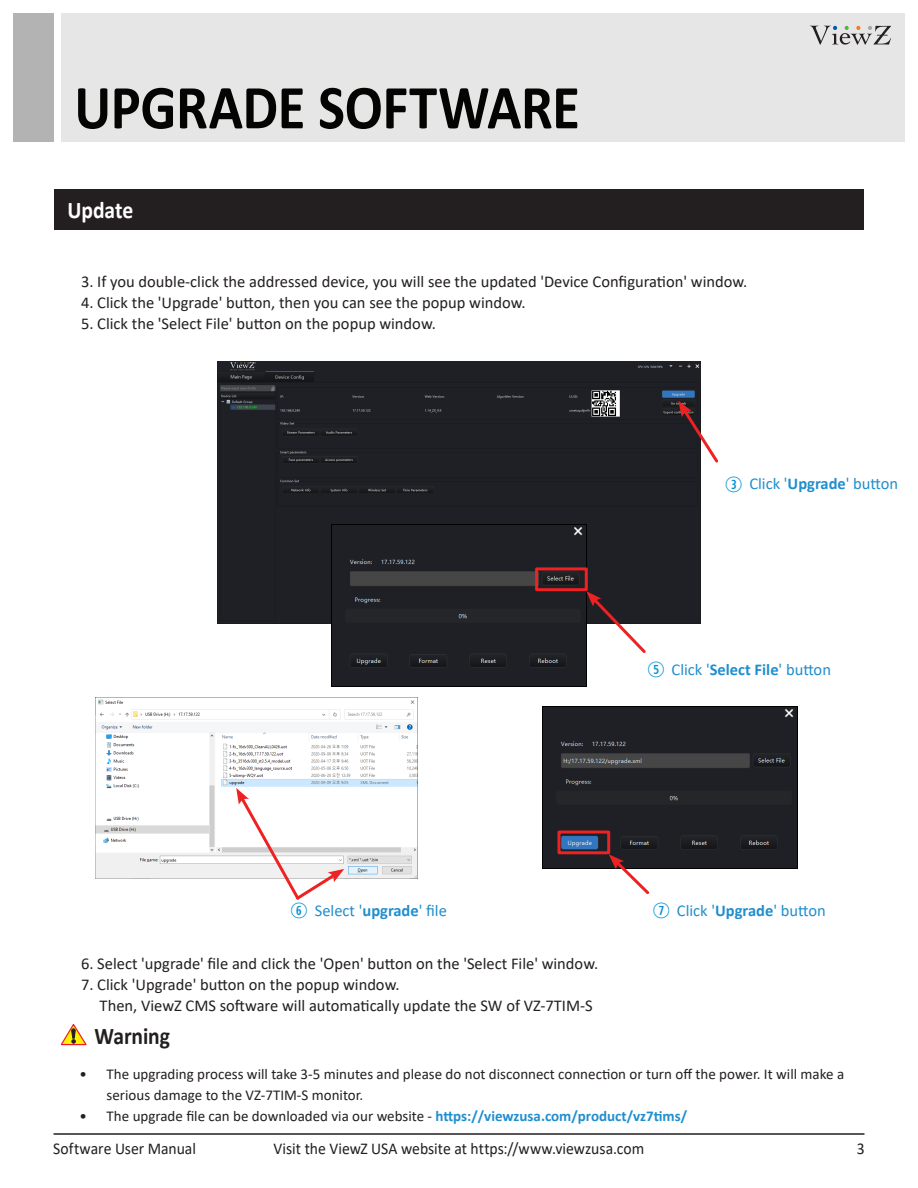
<style>
.page{position:relative;width:918px;height:1188px;background:#fff}
.page>*{position:absolute;margin:0;border:0;box-sizing:border-box;transform-origin:0 0}
.Key_Title_White{font:700 63px "Calibri";letter-spacing:-.01em;color:#040503;scale:.9 1}
.Key_Title_Black{font:700 24px "Calibri";letter-spacing:-.005em;color:#231f20;scale:.9 1}
.Key_Title_White-2{font:700 24px "Calibri";letter-spacing:-.005em;color:#fff;scale:.9 1}
.t1{font:21px "Combi Numerals";color:#0091d4}
.Body_Rgular_11pt{font:16.5px/21px "Calibri";color:#231f20}
.Body_Rgular_11pt-2{font:16.5px "Calibri";color:#208ece}
.Body_Rgular_11pt-3{font:16.5px "Calibri";color:#231f20;scale:.95 1}
.t2{font:15px/21px "Calibri";color:#231f20}
.s1{font-weight:700}
.s2{font-weight:700;color:#208ece}
</style>
<div class="page">
<hr style="left:54px;top:1133px;width:810px;height:2px;background:#231f20">
<div style="left:61px;top:14px;width:843px;height:128px;background:#e6e6e6"></div>
<div style="left:14px;top:14px;width:40px;height:128px;background:#b3b3b3"></div>
<div style="left:217px;top:361px;width:484px;height:263px;background:#1f2026"></div>
<img style="left:332px;top:524px;width:254px;height:162px">
<img style="left:95px;top:697px;width:323px;height:182px">
<img style="left:543px;top:707px;width:254px;height:162px">
<svg style="left:810px;top:26px;width:81px;height:19px"></svg>
<div style="left:54px;top:189px;width:810px;height:41px;background:#231f20"></div>
<svg style="left:60px;top:1024px;width:27px;height:22px"></svg>
<div style="left:535px;top:567px;width:53px;height:24px;border:3px solid #ee2123"></div>
<div style="left:557px;top:831px;width:53px;height:23px;border:3px solid #ee2123"></div>
<svg style="left:586px;top:591px;width:62px;height:65px"></svg>
<svg style="left:609px;top:854px;width:43px;height:41px"></svg>
<svg style="left:236px;top:788px;width:108px;height:112px"></svg>
<svg style="left:678px;top:401px;width:41px;height:64px"></svg>
<p class="Key_Title_White" style="left:74px;top:63px;width:563px">UPGRADE SOFTWARE</p>
<p class="Key_Title_White-2" style="left:68px;top:193px;width:75px">Update</p>
<p class="Body_Rgular_11pt" style="left:81px;top:270px;width:668px">3. If you double-click the addressed device, you will see the updated 'Device Configuration' window.</p>
<p class="Body_Rgular_11pt" style="left:81px;top:291px;width:446px">4. Click the 'Upgrade' button, then you can see the popup window.</p>
<p class="Body_Rgular_11pt" style="left:81px;top:312px;width:356px">5. Click the 'Select File' button on the popup window.</p>
<p class="t1" style="left:725px;top:476px;width:19px">e</p>
<p class="Body_Rgular_11pt-2" style="left:749px;top:473px;width:150px">Click '<span class="s1">Upgrade</span>' button</p>
<p class="t1" style="left:647px;top:662px;width:19px">t</p>
<p class="Body_Rgular_11pt-2" style="left:672px;top:658px;width:161px">Click '<span class="s1">Select File</span>' button</p>
<p class="t1" style="left:291px;top:903px;width:19px">y</p>
<p class="t1" style="left:653px;top:903px;width:19px">u</p>
<p class="Body_Rgular_11pt-2" style="left:315px;top:899px;width:134px">Select '<span class="s1">upgrade</span>' file</p>
<p class="Body_Rgular_11pt-2" style="left:677px;top:899px;width:150px">Click '<span class="s1">Upgrade</span>' button</p>
<p class="Body_Rgular_11pt" style="left:81px;top:952px;width:519px">6. Select 'upgrade' file and click the 'Open' button on the 'Select File' window.</p>
<p class="Body_Rgular_11pt" style="left:100px;top:973px;width:495px;text-indent:-19px">7. Click 'Upgrade' button on the popup window.<br>Then, ViewZ CMS software will automatically update the SW of VZ-7TIM-S</p>
<p class="Key_Title_Black" style="left:94px;top:1019px;width:86px">Warning</p>
<p class="t2" style="left:107px;top:1063px;width:739px;text-indent:-27px">• The upgrading process will take 3-5 minutes and please do not disconnect connection or turn off the power. It will make a serious damage to the VZ-7TIM-S monitor.</p>
<p class="t2" style="left:80px;top:1105px;width:609px">• The upgrade file can be downloaded via our website - <span class="s2">https://viewzusa.com/product/vz7tims/</span></p>
<p class="Body_Rgular_11pt-3" style="left:53px;top:1137px;width:152px">Software User Manual</p>
<p class="Body_Rgular_11pt-3" style="left:274px;top:1137px;width:392px">Visit the ViewZ USA website at https://www.viewzusa.com</p>
<p class="Body_Rgular_11pt-3" style="left:857px;top:1137px;width:10px">3</p>
</div>
